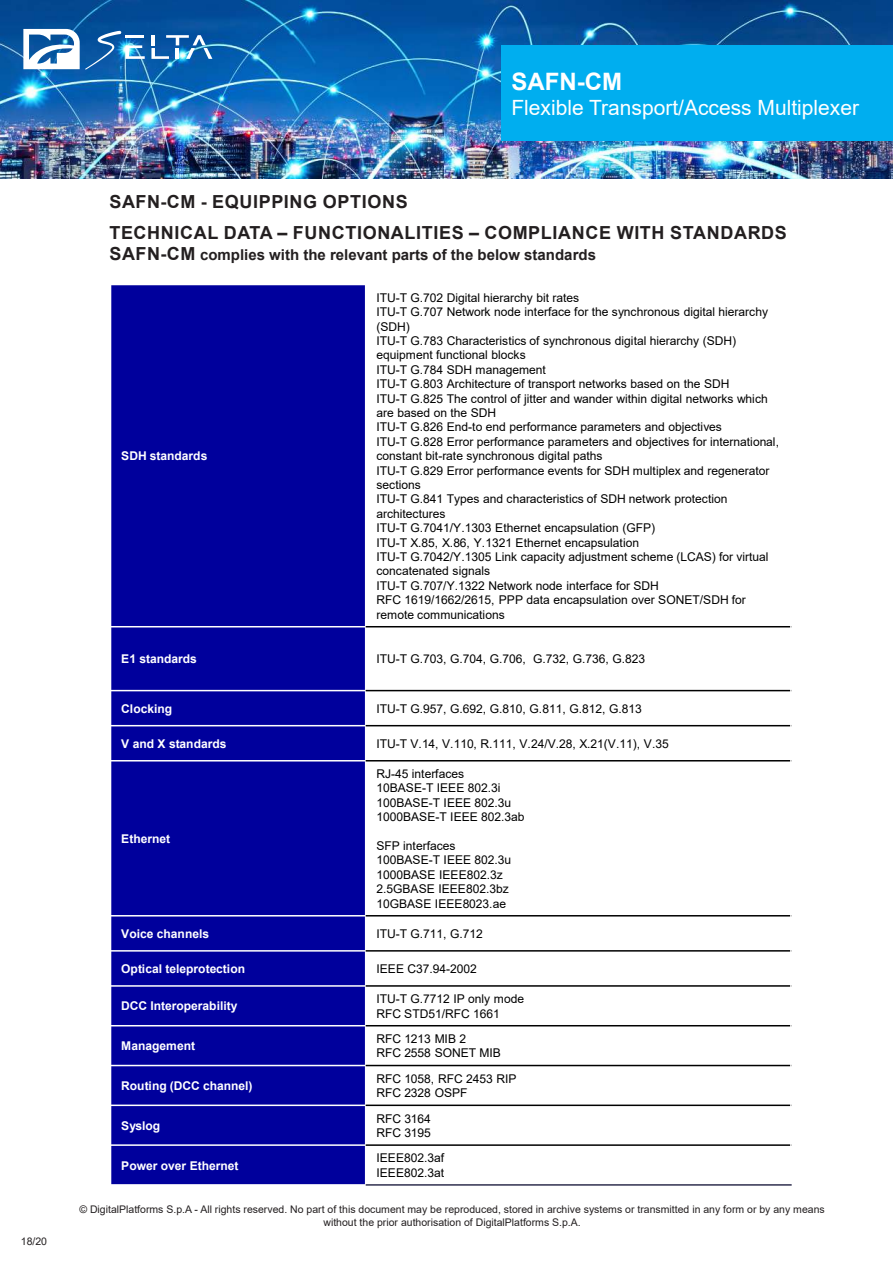
<style>
.page{position:relative;width:893px;height:1263px;background:#fff}
.page>*{position:absolute;margin:0;border:0;box-sizing:border-box;transform-origin:0 0}
.t1{font:700 24px "Arial";color:#fff}
.t2{font:21px "Arial";color:#fff}
.t3{font:700 18px/30.6px "Arial";letter-spacing:.035em;color:#231f20}
.t4{font:700 15px "Arial";color:#231f20}
.t5{font:12px/14.4px "Arial";letter-spacing:-.005em;color:#000}
.t6{font:700 12px "Arial";color:#fff}
.t7{font:10.5px/12.6px "Arial";color:#231f20;text-align:center}
.s1{font-size:18px}
</style>
<div class="page">
<img style="left:0;top:0;width:893px;height:179px">
<div style="left:501px;top:45px;width:392px;height:96px;background:#00aeef"></div>
<svg style="left:23px;top:29px;width:122px;height:41px"></svg>
<svg style="left:151px;top:35px;width:61px;height:24px"></svg>
<div style="left:111px;top:284px;width:255px;height:343px;background:#00009c"></div>
<div style="left:111px;top:627px;width:255px;height:64px;background:#00009c"></div>
<div style="left:111px;top:691px;width:255px;height:35px;background:#00009c"></div>
<div style="left:111px;top:726px;width:255px;height:35px;background:#00009c"></div>
<div style="left:111px;top:761px;width:255px;height:155px;background:#00009c"></div>
<div style="left:111px;top:916px;width:255px;height:35px;background:#00009c"></div>
<div style="left:111px;top:951px;width:255px;height:35px;background:#00009c"></div>
<div style="left:111px;top:986px;width:255px;height:40px;background:#00009c"></div>
<div style="left:111px;top:1026px;width:255px;height:39px;background:#00009c"></div>
<div style="left:111px;top:1065px;width:255px;height:40px;background:#00009c"></div>
<div style="left:111px;top:1105px;width:255px;height:40px;background:#00009c"></div>
<div style="left:111px;top:1145px;width:255px;height:40px;background:#00009c"></div>
<hr style="left:365px;top:284px;width:1px;height:902px;background:#fff">
<hr style="left:110px;top:626px;width:256px;height:1px;background:#fff">
<hr style="left:366px;top:626px;width:426px;height:1px;background:#000">
<hr style="left:110px;top:690px;width:256px;height:1px;background:#fff">
<hr style="left:366px;top:690px;width:426px;height:1px;background:#000">
<hr style="left:110px;top:725px;width:256px;height:1px;background:#fff">
<hr style="left:366px;top:725px;width:426px;height:1px;background:#000">
<hr style="left:110px;top:760px;width:256px;height:1px;background:#fff">
<hr style="left:366px;top:760px;width:426px;height:1px;background:#000">
<hr style="left:110px;top:915px;width:256px;height:1px;background:#fff">
<hr style="left:366px;top:915px;width:426px;height:1px;background:#000">
<hr style="left:110px;top:950px;width:256px;height:1px;background:#fff">
<hr style="left:366px;top:950px;width:426px;height:1px;background:#000">
<hr style="left:110px;top:985px;width:256px;height:2px;background:#fff">
<hr style="left:366px;top:985px;width:426px;height:2px;background:#000">
<hr style="left:110px;top:1025px;width:256px;height:1px;background:#fff">
<hr style="left:366px;top:1025px;width:426px;height:1px;background:#000">
<hr style="left:110px;top:1065px;width:256px;height:1px;background:#fff">
<hr style="left:366px;top:1065px;width:426px;height:1px;background:#000">
<hr style="left:110px;top:1104px;width:256px;height:2px;background:#fff">
<hr style="left:366px;top:1104px;width:426px;height:2px;background:#000">
<hr style="left:110px;top:1144px;width:256px;height:2px;background:#fff">
<hr style="left:366px;top:1144px;width:426px;height:2px;background:#000">
<hr style="left:790px;top:284px;width:2px;height:902px;background:#fff">
<hr style="left:110px;top:284px;width:682px;height:1px;background:#fff">
<hr style="left:110px;top:1184px;width:256px;height:2px;background:#fff">
<hr style="left:366px;top:1184px;width:426px;height:2px;background:#2f2f4f">
<p class="t7" style="left:21px;top:1235px;width:28px">18/20</p>
<h1 class="t1" style="left:511px;top:64px;width:112px">SAFN-CM</h1>
<h2 class="t2" style="left:511px;top:93px;width:349px">Flexible Transport/Access Multiplexer</h2>
<h3 class="t3" style="left:109px;top:187px;width:679px">SAFN-CM - EQUIPPING OPTIONS<br>TECHNICAL DATA – FUNCTIONALITIES – COMPLIANCE WITH STANDARDS</h3>
<p class="t4" style="left:109px;top:244px;width:488px"><span class="s1">SAFN-CM</span> complies with the relevant parts of the below standards</p>
<p class="t5" style="left:376px;top:290px;width:404px">ITU-T G.702 Digital hierarchy bit rates<br>ITU-T G.707 Network node interface for the synchronous digital hierarchy (SDH)<br>ITU-T G.783 Characteristics of synchronous digital hierarchy (SDH) equipment functional blocks<br>ITU-T G.784 SDH management<br>ITU-T G.803 Architecture of transport networks based on the SDH<br>ITU-T G.825 The control of jitter and wander within digital networks which are based on the SDH<br>ITU-T G.826 End-to end performance parameters and objectives<br>ITU-T G.828 Error performance parameters and objectives for international, constant bit-rate synchronous digital paths<br>ITU-T G.829 Error performance events for SDH multiplex and regenerator sections<br>ITU-T G.841 Types and characteristics of SDH network protection architectures<br>ITU-T G.7041/Y.1303 Ethernet encapsulation (GFP)<br>ITU-T X.85, X.86, Y.1321 Ethernet encapsulation<br>ITU-T G.7042/Y.1305 Link capacity adjustment scheme (LCAS) for virtual concatenated signals<br>ITU-T G.707/Y.1322 Network node interface for SDH<br>RFC 1619/1662/2615, PPP data encapsulation over SONET/SDH for remote communications</p>
<p class="t6" style="left:121px;top:447px;width:88px">SDH standards</p>
<p class="t6" style="left:121px;top:650px;width:77px">E1 standards</p>
<p class="t5" style="left:376px;top:652px;width:270px">ITU-T G.703, G.704, G.706, G.732, G.736, G.823</p>
<p class="t6" style="left:121px;top:700px;width:52px">Clocking</p>
<p class="t5" style="left:376px;top:701px;width:267px">ITU-T G.957, G.692, G.810, G.811, G.812, G.813</p>
<p class="t6" style="left:121px;top:735px;width:107px">V and X standards</p>
<p class="t5" style="left:376px;top:736px;width:294px">ITU-T V.14, V.110, R.111, V.24/V.28, X.21(V.11), V.35</p>
<p class="t5" style="left:376px;top:766px;width:150px">RJ-45 interfaces<br>10BASE-T IEEE 802.3i<br>100BASE-T IEEE 802.3u<br>1000BASE-T IEEE 802.3ab</p>
<p class="t5" style="left:376px;top:838px;width:136px">SFP interfaces<br>100BASE-T IEEE 802.3u<br>1000BASE IEEE802.3z<br>2.5GBASE IEEE802.3bz<br>10GBASE IEEE8023.ae</p>
<p class="t6" style="left:121px;top:830px;width:50px">Ethernet</p>
<p class="t6" style="left:121px;top:925px;width:89px">Voice channels</p>
<p class="t5" style="left:376px;top:926px;width:108px">ITU-T G.711, G.712</p>
<p class="t6" style="left:121px;top:960px;width:125px">Optical teleprotection</p>
<p class="t5" style="left:376px;top:961px;width:102px">IEEE C37.94-2002</p>
<p class="t5" style="left:376px;top:992px;width:149px">ITU-T G.7712 IP only mode<br>RFC STD51/RFC 1661</p>
<p class="t6" style="left:121px;top:998px;width:118px">DCC Interoperability</p>
<p class="t6" style="left:121px;top:1037px;width:75px">Management</p>
<p class="t6" style="left:121px;top:1077px;width:133px">Routing (DCC channel)</p>
<p class="t6" style="left:121px;top:1117px;width:41px">Syslog</p>
<p class="t5" style="left:376px;top:1031px;width:126px">RFC 1213 MIB 2<br>RFC 2558 SONET MIB</p>
<p class="t5" style="left:376px;top:1071px;width:142px">RFC 1058, RFC 2453 RIP<br>RFC 2328 OSPF</p>
<p class="t5" style="left:376px;top:1111px;width:56px">RFC 3164<br>RFC 3195</p>
<p class="t5" style="left:376px;top:1151px;width:69px">IEEE802.3af<br>IEEE802.3at</p>
<p class="t6" style="left:121px;top:1157px;width:119px">Power over Ethernet</p>
<p class="t7" style="left:79px;top:1203px;width:747px">© DigitalPlatforms S.p.A - All rights reserved. No part of this document may be reproduced, stored in archive systems or transmitted in any form or by any means without the prior authorisation of DigitalPlatforms S.p.A.</p>
</div>
